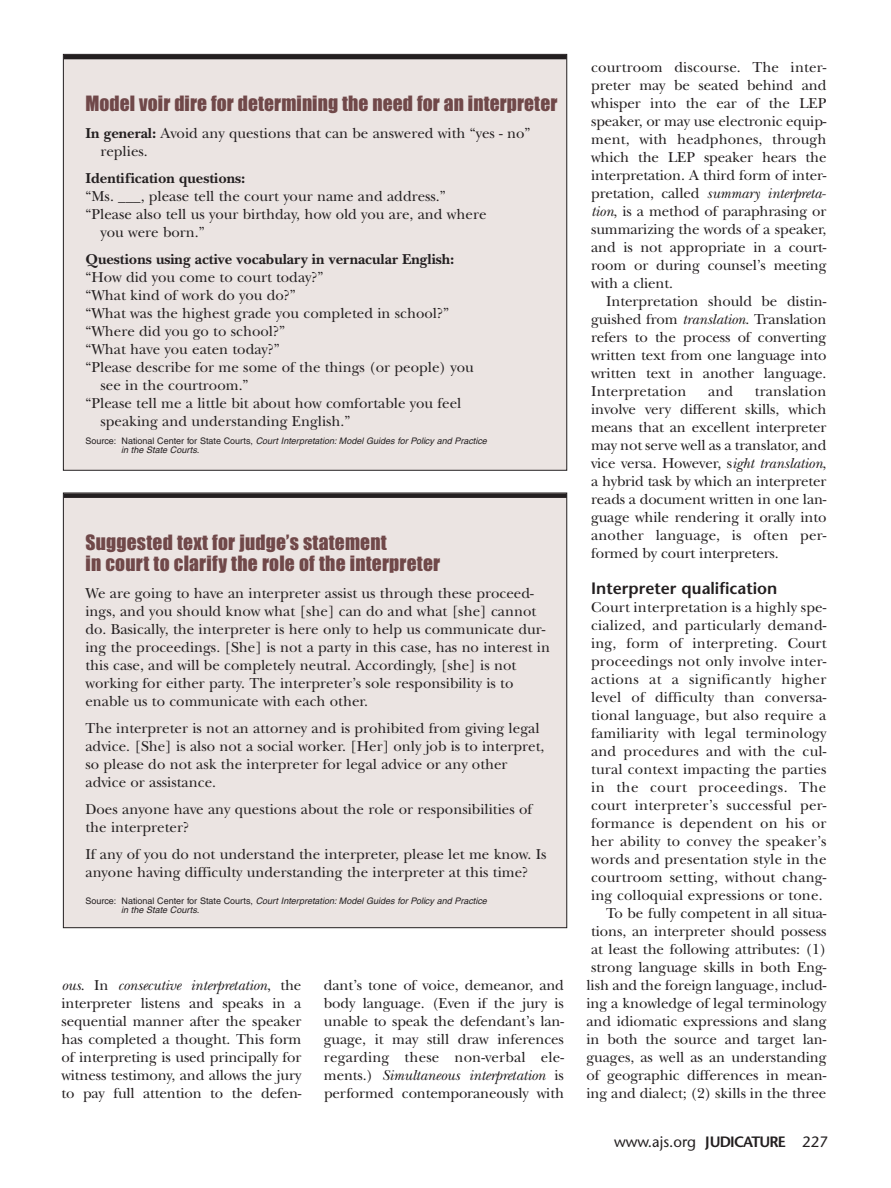
<style>
.page{position:relative;width:891px;height:1188px;background:#fff}
.page>*{position:absolute;margin:0;border:0;box-sizing:border-box;transform-origin:0 0}
.t1{font:19.5px/21px "Impact";letter-spacing:.01em;color:#704849}
.t2{font:600 16.5px "Stone Sans";color:#231f20}
.t3{font:15px/18px "New Baskerville";color:#231f20;text-align:justify}
.t4{font:700 15px "New Baskerville";color:#231f20}
.t5{font:15px "Stone Sans";color:#231f20}
.t6{font:italic 9px/9px "Helvetica";color:#231f20}
.s1{font-weight:700}
.s2{font-style:normal}
.s3{font-style:italic}
.s4{font-weight:600}
</style>
<div class="page">
<div style="left:63px;top:54px;width:504px;height:416px;background:#ebe4e2"></div>
<hr style="left:64px;top:55px;width:503px;height:4px;background:#231f20">
<div style="left:63px;top:493px;width:504px;height:435px;background:#ebe4e2"></div>
<div style="left:64px;top:493px;width:503px;height:5px;background:#231f20"></div>
<h1 class="t1" style="left:85px;top:94px;width:473px">Model voir dire for determining the need for an interpreter</h1>
<p class="t3" style="left:100px;top:126px;width:432px;text-indent:-15px"><span class="s1">In general:</span> Avoid any questions that can be answered with “yes - no” replies.</p>
<p class="t4" style="left:85px;top:173px;width:161px">Identification questions:</p>
<p class="t3" style="left:85px;top:189px;width:362px">“Ms. ___, please tell the court your name and address.”</p>
<p class="t3" style="left:85px;top:207px;width:403px">“Please also tell us your birthday, how old you are, and where</p>
<p class="t3" style="left:100px;top:225px;width:106px">you were born.”</p>
<p class="t4" style="left:85px;top:254px;width:371px">Questions using active vocabulary in vernacular English:</p>
<p class="t3" style="left:85px;top:270px;width:240px">“How did you come to court today?”</p>
<p class="t3" style="left:85px;top:288px;width:212px">“What kind of work do you do?”</p>
<p class="t3" style="left:85px;top:306px;width:365px">“What was the highest grade you completed in school?”</p>
<p class="t3" style="left:85px;top:324px;width:201px">“Where did you go to school?”</p>
<p class="t3" style="left:85px;top:342px;width:196px">“What have you eaten today?”</p>
<p class="t3" style="left:85px;top:360px;width:390px">“Please describe for me some of the things (or people) you</p>
<p class="t3" style="left:100px;top:378px;width:150px">see in the courtroom.”</p>
<p class="t3" style="left:85px;top:396px;width:378px">“Please tell me a little bit about how comfortable you feel</p>
<p class="t3" style="left:100px;top:414px;width:252px">speaking and understanding English.”</p>
<p class="t6" style="left:121px;top:437px;width:369px;text-indent:-36px"><span class="s2">S o u rc e : N a t i o n a l C e n t e r fo r S t a t e C o u r t s ,</span> Court Interpretation: Model Guides for Policy and Practice in the State Courts.</p>
<h1 class="t1" style="left:85px;top:533px;width:356px">Suggested text for judge’s statement<br>in court to clarify the role of the interpreter</h1>
<p class="t3" style="left:85px;top:586px;width:466px;text-align:left">We are going to have an interpreter assist us through these proceed&shy;ings, and you should know what [she] can do and what [she] cannot do. Basically, the interpreter is here only to help us communicate dur&shy;ing the proceedings. [She] is not a party in this case, has no interest in this case, and will be completely neutral. Accordingly, [she] is not working for either party. The interpreter’s sole responsibility is to enable us to communicate with each other.</p>
<p class="t3" style="left:85px;top:721px;width:460px;text-align:left">The interpreter is not an attorney and is prohibited from giving legal advice. [She] is also not a social worker. [Her] only job is to interpret, so please do not ask the interpreter for legal advice or any other advice or assistance.</p>
<p class="t3" style="left:85px;top:802px;width:448px">Does anyone have any questions about the role or responsibilities of the interpreter?</p>
<p class="t3" style="left:85px;top:847px;width:463px">If any of you do not understand the interpreter, please let me know. Is anyone having difficulty understanding the interpreter at this time?</p>
<p class="t6" style="left:121px;top:897px;width:369px;text-indent:-36px"><span class="s2">S o u rc e : N a t i o n a l C e n t e r fo r S t a t e C o u r t s ,</span> Court Interpretation: Model Guides for Policy and Practice in the State Courts.</p>
<p class="t3" style="left:61px;top:978px;width:241px"><span class="s3">ous</span>. In <span class="s3">consecutive interpretation</span>, the interpreter listens and speaks in a sequential manner after the speaker has completed a thought. This form of interpreting is used principally for witness testimony, and allows the jury to pay full attention to the defen-</p>
<p class="t3" style="left:324px;top:978px;width:242px">dant’s tone of voice, demeanor, and body language. (Even if the jury is unable to speak the defendant’s lan&shy;guage, it may still draw inferences regarding these non-verbal ele&shy;ments.) <span class="s3">Simultaneous interpretation</span> is performed contemporaneously with</p>
<p class="t3" style="left:591px;top:60px;width:237px">courtroom discourse. The inter&shy;preter may be seated behind and whisper into the ear of the LEP speaker, or may use electronic equip&shy;ment, with headphones, through which the LEP speaker hears the interpretation. A third form of inter&shy;pretation, called <span class="s3">summary interpreta&shy;tion</span>, is a method of paraphrasing or summarizing the words of a speaker, and is not appropriate in a court&shy;room or during counsel’s meeting with a client.</p>
<p class="t3" style="left:591px;top:294px;width:237px;text-indent:15px">Interpretation should be distin&shy;guished from <span class="s3">translation</span>. Translation refers to the process of converting written text from one language into written text in another language.<br>Interpretation</p>
<p class="t3" style="left:591px;top:384px;width:237px;text-indent:164px">translation involve very different skills, which means that an excellent interpreter may not serve well as a translator, and vice versa. However, s<span class="s3">ight translation</span>, a hybrid task by which an interpreter reads a document written in one lan&shy;guage while rendering it orally into another language, is often per&shy;formed by court interpreters.</p>
<p class="t2" style="left:591px;top:582px;width:188px">Interpreter qualification</p>
<p class="t3" style="left:586px;top:600px;width:242px;text-align:right">Court interpretation is a highly spe&shy;cialized, and particularly demand&shy;ing, form of interpreting. Court proceedings not only involve inter&shy;actions at a significantly higher level of difficulty than conversa&shy;tional language, but also require a familiarity with legal terminology and procedures and with the cul&shy;tural context impacting the parties in the court proceedings. The court interpreter’s successful per&shy;formance is dependent on his or her ability to convey the speaker’s words and presentation style in the courtroom setting, without chang&shy;ing colloquial expressions or tone.<br>To be fully competent in all situa&shy;tions, an interpreter should possess at least the following attributes: (1) strong language skills in both Eng&shy;lish and the foreign language, includ&shy;ing a knowledge of legal terminology and idiomatic expressions and slang in both the source and target lan&shy;guages, as well as an understanding of geographic differences in mean&shy;ing and dialect; (2) skills in the three</p>
<p class="t5" style="left:614px;top:1136px;width:216px">www.ajs.org <span class="s4">JUDICATURE</span> 227</p>
<p class="t3" style="left:708px;top:384px;width:27px">and</p>
</div>
